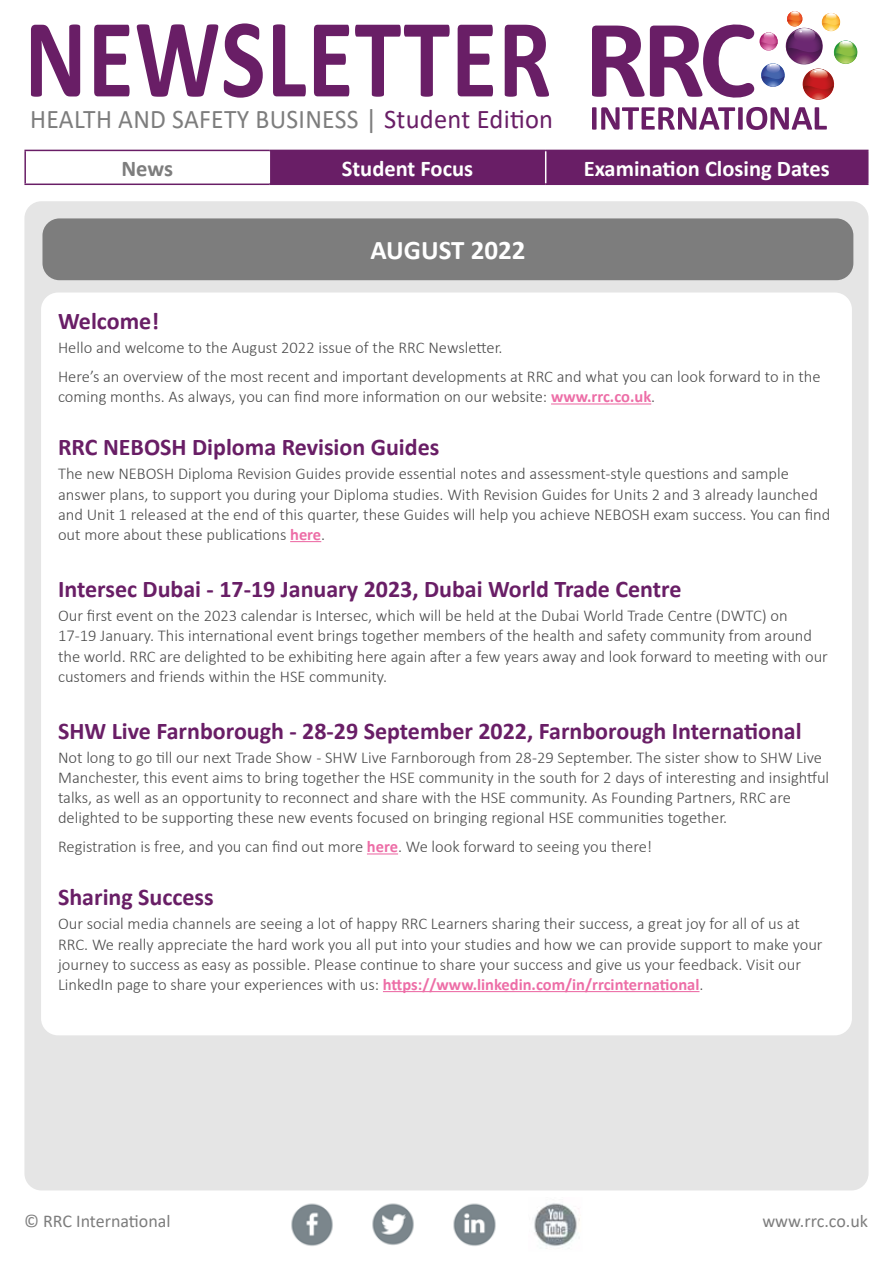
<style>
.page{position:relative;width:893px;height:1263px;background:#fff}
.page>*{position:absolute;margin:0;border:0;box-sizing:border-box;transform-origin:0 0}
.t1{font:700 113.4px "Calibri";letter-spacing:.01em;color:#691e66;scale:.83 1}
.t2{font:27px "Calibri";letter-spacing:.01em;color:#7d7d7d;scale:.95 1}
.t3{font:700 27px "Calibri";color:#fff}
.t4{font:700 24px "Calibri";color:#691e66}
.t5{font:700 22.5px "Calibri";color:#fff}
.t6{font:700 22.5px "Calibri";color:#7d7d7d}
.t7{font:18px "Calibri";color:#7d7d7d}
.t8{font:300 16.5px/20.1px "Calibri";color:#4b4b4b}
.s1{color:#691e66}
.s2{font-weight:700;color:#ed6ea7}
</style>
<div class="page">
<svg style="left:592px;top:107px;width:235px;height:23px"></svg>
<svg style="left:592px;top:11px;width:266px;height:89px"></svg>
<div style="left:24px;top:201px;width:844px;height:989px;background:#e5e5e5;border-radius:17px"></div>
<img style="left:291px;top:1203px;width:42px;height:43px">
<img style="left:372px;top:1203px;width:42px;height:42px">
<img style="left:453px;top:1203px;width:43px;height:43px">
<img style="left:534px;top:1203px;width:46px;height:46px">
<div style="left:270px;top:151px;width:597px;height:33px;background:#691e66"></div>
<hr style="left:545px;top:151px;width:1px;height:33px;background:#fff">
<hr style="left:24px;top:150px;width:245px;height:1px;background:#691e66">
<hr style="left:24px;top:151px;width:2px;height:33px;background:#691e66">
<hr style="left:269px;top:150px;width:277px;height:1px;background:#691e66">
<hr style="left:546px;top:150px;width:322px;height:1px;background:#691e66">
<hr style="left:867px;top:151px;width:1px;height:33px;background:#691e66">
<hr style="left:24px;top:184px;width:245px;height:1px;background:#691e66">
<hr style="left:269px;top:184px;width:277px;height:1px;background:#691e66">
<hr style="left:546px;top:184px;width:322px;height:1px;background:#691e66">
<div style="left:42px;top:218px;width:811px;height:62px;background:#7d7d7d;border-radius:17px"></div>
<div style="left:41px;top:293px;width:811px;height:742px;background:#fff;border-radius:17px"></div>
<hr style="left:551px;top:403px;width:100px;height:1px;background:#ed6ea7">
<hr style="left:290px;top:541px;width:31px;height:1px;background:#ed6ea7">
<hr style="left:367px;top:853px;width:31px;height:1px;background:#ed6ea7">
<hr style="left:383px;top:991px;width:316px;height:1px;background:#ed6ea7">
<h1 class="t1" style="left:24px;top:-21px;width:636px">NEWSLETTER</h1>
<h2 class="t2" style="left:30px;top:101px;width:552px">HEALTH AND SAFETY BUSINESS | <span class="s1">Student Edition</span></h2>
<h3 class="t6" style="left:121px;top:152px;width:53px">News</h3>
<h3 class="t5" style="left:342px;top:152px;width:133px">Student Focus</h3>
<h3 class="t5" style="left:584px;top:152px;width:248px">Examination Closing Dates</h3>
<h2 class="t3" style="left:370px;top:231px;width:157px">AUGUST 2022</h2>
<h3 class="t4" style="left:58px;top:304px;width:103px">Welcome!</h3>
<p class="t8" style="left:58px;top:333px;width:764px;line-height:28.7px">Hello and welcome to the August 2022 issue of the RRC Newsletter.<br>Here’s an overview of the most recent and important developments at RRC and what you can look forward to in the</p>
<p class="t8" style="left:58px;top:386px;width:599px">coming months. As always, you can find more information on our website: <span class="s2">www.rrc.co.uk</span>.</p>
<h3 class="t4" style="left:58px;top:430px;width:383px">RRC NEBOSH Diploma Revision Guides</h3>
<p class="t8" style="left:58px;top:464px;width:774px">The new NEBOSH Diploma Revision Guides provide essential notes and assessment-style questions and sample answer plans, to support you during your Diploma studies. With Revision Guides for Units 2 and 3 already launched and Unit 1 released at the end of this quarter, these Guides will help you achieve NEBOSH exam success. You can find out more about these publications <span class="s2">here</span>.</p>
<h3 class="t4" style="left:58px;top:572px;width:625px">Intersec Dubai - 17-19 January 2023, Dubai World Trade Centre</h3>
<p class="t8" style="left:58px;top:606px;width:771px">Our first event on the 2023 calendar is Intersec, which will be held at the Dubai World Trade Centre (DWTC) on 17-19 January. This international event brings together members of the health and safety community from around the world. RRC are delighted to be exhibiting here again after a few years away and look forward to meeting with our customers and friends within the HSE community.</p>
<h3 class="t4" style="left:58px;top:714px;width:745px">SHW Live Farnborough - 28-29 September 2022, Farnborough International</h3>
<p class="t8" style="left:58px;top:747px;width:773px">Not long to go till our next Trade Show - SHW Live Farnborough from 28-29 September. The sister show to SHW Live Manchester, this event aims to bring together the HSE community in the south for 2 days of interesting and insightful talks, as well as an opportunity to reconnect and share with the HSE community. As Founding Partners, RRC are delighted to be supporting these new events focused on bringing regional HSE communities together.</p>
<p class="t8" style="left:58px;top:836px;width:596px">Registration is free, and you can find out more <span class="s2">here</span>. We look forward to seeing you there!</p>
<h3 class="t4" style="left:58px;top:880px;width:157px">Sharing Success</h3>
<p class="t8" style="left:58px;top:914px;width:766px">Our social media channels are seeing a lot of happy RRC Learners sharing their success, a great joy for all of us at RRC. We really appreciate the hard work you all put into your studies and how we can provide support to make your journey to success as easy as possible. Please continue to share your success and give us your feedback. Visit our LinkedIn page to share your experiences with us: <span class="s2">https://www.linkedin.com/in/rrcinternational</span>.</p>
<p class="t7" style="left:24px;top:1209px;width:148px">© RRC International</p>
<p class="t7" style="left:762px;top:1209px;width:107px">www.rrc.co.uk</p>
</div>
